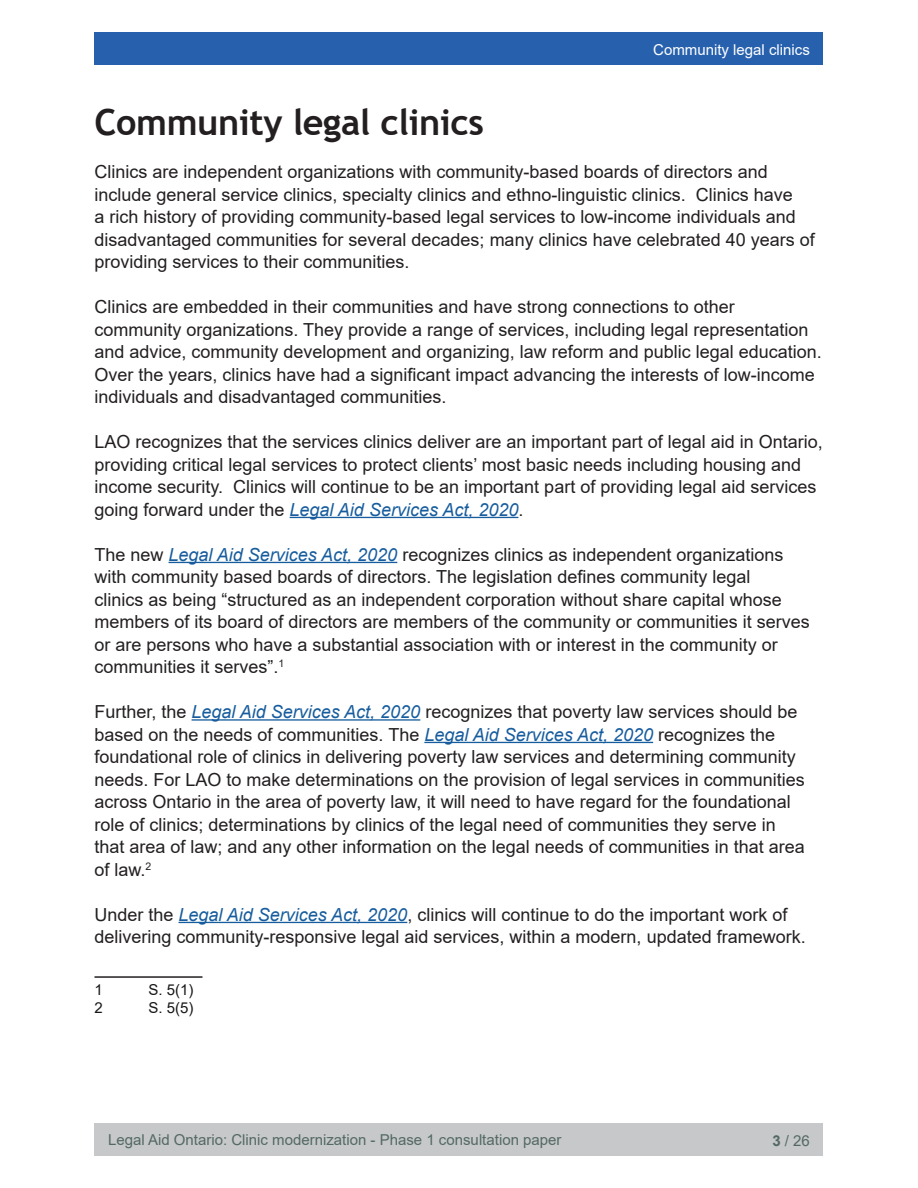
<style>
.page{position:relative;width:918px;height:1188px;background:#fff}
.page>*{position:absolute;margin:0;border:0;box-sizing:border-box;transform-origin:0 0}
.Heading_2{font:700 36px "Trebuchet MS";letter-spacing:-.01em;color:#231f20}
.t1{font:18px/22.5px "Arial";color:#231f20}
.t2{font:15px "Arial";color:#546964}
.t3{font:15px "Arial";color:#fff}
.Footnote{font:15px "Arial";color:#171717}
.s1{font-style:italic;color:#175d9e}
.s2{font-weight:700}
</style>
<div class="page">
<div style="left:94px;top:1123px;width:730px;height:33px;background:#c6c8c9"></div>
<div style="left:94px;top:32px;width:730px;height:33px;background:#2761ae"></div>
<hr style="left:290px;top:517px;width:228px;height:1px;background:#175d9e">
<hr style="left:169px;top:562px;width:228px;height:1px;background:#175d9e">
<hr style="left:192px;top:719px;width:228px;height:2px;background:#175d9e">
<hr style="left:424px;top:742px;width:229px;height:1px;background:#175d9e">
<hr style="left:179px;top:922px;width:228px;height:1px;background:#175d9e">
<hr style="left:94px;top:976px;width:108px;height:2px;background:#231f20">
<p class="t3" style="left:653px;top:40px;width:158px">Community legal clinics</p>
<h2 class="Heading_2" style="left:94px;top:99px;width:391px">Community legal clinics</h2>
<p class="t1" style="left:94px;top:160px;width:722px">Clinics are independent organizations with community-based boards of directors and include general service clinics, specialty clinics and ethno-linguistic clinics. Clinics have<br>a rich history of providing community-based legal services to low-income individuals and disadvantaged communities for several decades; many clinics have celebrated 40 years of providing services to their communities.</p>
<p class="t1" style="left:94px;top:295px;width:729px">Clinics are embedded in their communities and have strong connections to other community organizations. They provide a range of services, including legal representation and advice, community development and organizing, law reform and public legal education.<br>Over the years, clinics have had a significant impact advancing the interests of low-income individuals and disadvantaged communities.</p>
<p class="t1" style="left:94px;top:430px;width:730px">LAO recognizes that the services clinics deliver are an important part of legal aid in Ontario, providing critical legal services to protect clients’ most basic needs including housing and income security. Clinics will continue to be an important part of providing legal aid services going forward under the <span class="s1">Legal Aid Services Act, 2020</span>.</p>
<p class="t1" style="left:94px;top:543px;width:717px">The new <span class="s1">Legal Aid Services Act, 2020</span> recognizes clinics as independent organizations with community based boards of directors. The legislation defines community legal<br>clinics as being “structured as an independent corporation without share capital whose members of its board of directors are members of the community or communities it serves or are persons who have a substantial association with or interest in the community or communities it serves”.<sup>1</sup></p>
<p class="t1" style="left:94px;top:700px;width:712px">Further, the <span class="s1">Legal Aid Services Act, 2020</span> recognizes that poverty law services should be based on the needs of communities. The <span class="s1">Legal Aid Services Act, 2020</span> recognizes the foundational role of clinics in delivering poverty law services and determining community needs. For LAO to make determinations on the provision of legal services in communities across Ontario in the area of poverty law, it will need to have regard for the foundational role of clinics; determinations by clinics of the legal need of communities they serve in that area of law; and any other information on the legal needs of communities in that area of law.<sup>2</sup></p>
<p class="t1" style="left:94px;top:903px;width:713px">Under the <span class="s1">Legal Aid Services Act, 2020</span>, clinics will continue to do the important work of delivering community-responsive legal aid services, within a modern, updated framework.</p>
<p class="Footnote" style="left:94px;top:979px;width:10px">1</p>
<p class="Footnote" style="left:148px;top:979px;width:47px">S. 5(1)</p>
<p class="Footnote" style="left:94px;top:997px;width:10px">2</p>
<p class="Footnote" style="left:148px;top:997px;width:47px">S. 5(5)</p>
<p class="t2" style="left:108px;top:1129px;width:455px">Legal Aid Ontario: Clinic modernization - Phase 1 consultation paper</p>
<p class="t2" style="left:772px;top:1130px;width:39px"><span class="s2">3</span> / 26</p>
</div>
